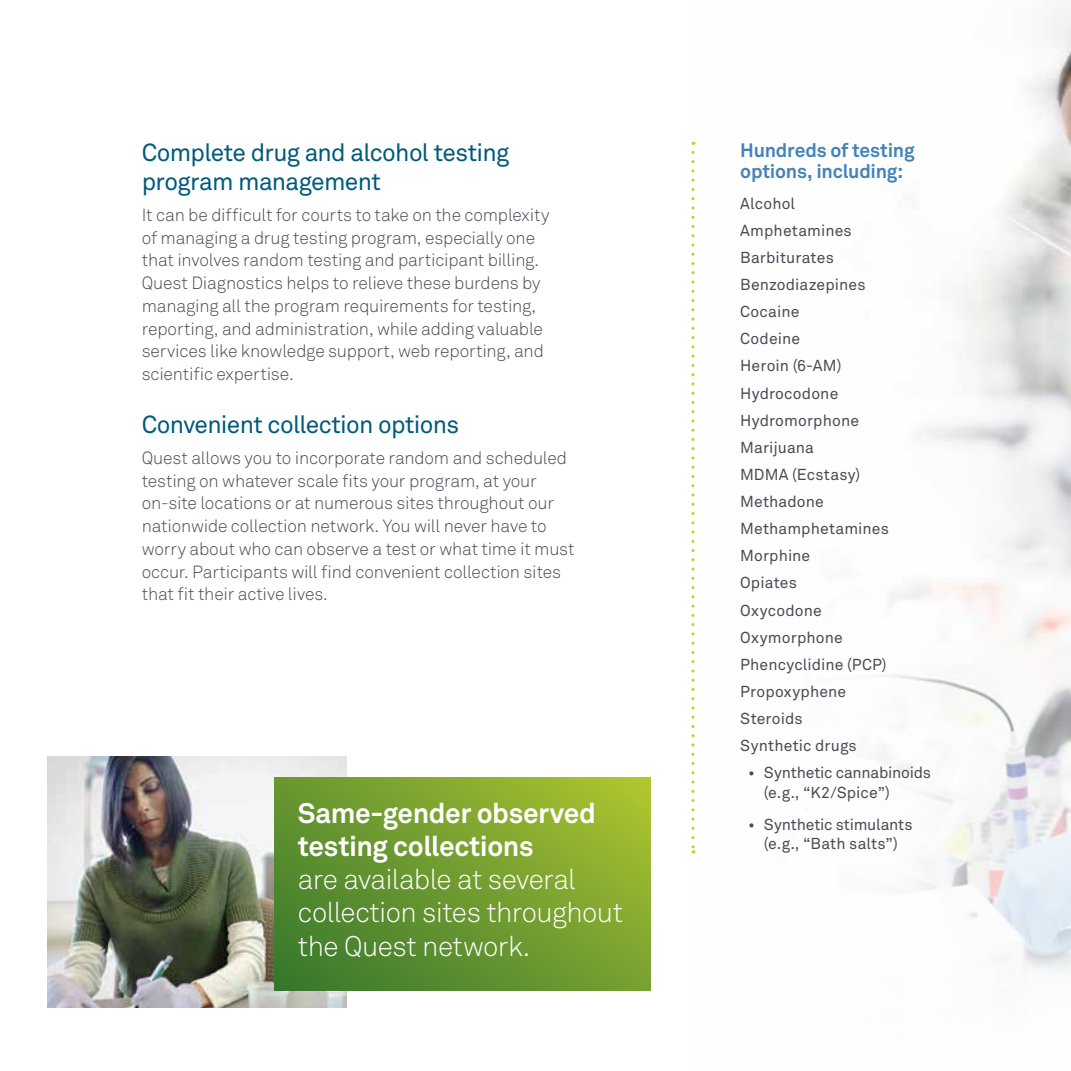
<style>
.page{position:relative;width:1071px;height:1071px;background:#fff}
.page>*{position:absolute;margin:0;border:0;box-sizing:border-box;transform-origin:0 0}
.t1{font:300 28px/33.2px "Akkurat Std";letter-spacing:-.02em;color:#fff}
.t2{font:700 28px/33.2px "Akkurat Std";letter-spacing:-.015em;color:#fff}
.t3{font:24.5px/29.4px "Akkurat Std";letter-spacing:-.03em;color:#005a7c}
.t4{font:700 19.25px/21px "Akkurat Std";letter-spacing:-.01em;color:#4483ba}
.t5{font:300 17.5px/22.8px "Akkurat Std";letter-spacing:-.01em;color:#474c55}
.t6{font:15.75px/27.1px "Akkurat Std";letter-spacing:.005em;color:#474c55}
</style>
<div class="page">
<img style="left:691px;top:7px;width:380px;height:964px">
<img style="left:47px;top:756px;width:299px;height:252px">
<svg style="left:691px;top:152px;width:4px;height:701px"></svg>
<svg style="left:274px;top:777px;width:376px;height:214px;background:#709c2f"></svg>
<h2 class="t3" style="left:142px;top:138px;width:369px">Complete drug and alcohol testing program management</h2>
<p class="t5" style="left:142px;top:203px;width:409px">It can be difficult for courts to take on the complexity of managing a drug testing program, especially one that involves random testing and participant billing.<br>Quest Diagnostics helps to relieve these burdens by managing all the program requirements for testing, reporting, and administration, while adding valuable services like knowledge support, web reporting, and scientific expertise.</p>
<h2 class="t3" style="left:142px;top:410px;width:319px">Convenient collection options</h2>
<p class="t5" style="left:142px;top:446px;width:434px">Quest allows you to incorporate random and scheduled testing on whatever scale fits your program, at your on-site locations or at numerous sites throughout our nationwide collection network. You will never have to worry about who can observe a test or what time it must occur. Participants will find convenient collection sites that fit their active lives.</p>
<h1 class="t2" style="left:298px;top:796px;width:299px">Same-gender observed testing collections</h1>
<h1 class="t1" style="left:298px;top:863px;width:327px">are available at several collection sites throughout the Quest network.</h1>
<p class="t4" style="left:740px;top:139px;width:176px">Hundreds of testing options, including:</p>
<p class="t6" style="left:740px;top:190px;width:150px">Alcohol<br>Amphetamines<br>Barbiturates<br>Benzodiazepines<br>Cocaine<br>Codeine<br>Heroin (6-AM)<br>Hydrocodone<br>Hydromorphone<br>Marijuana<br>MDMA (Ecstasy)<br>Methadone<br>Methamphetamines<br>Morphine<br>Opiates<br>Oxycodone<br>Oxymorphone<br>Phencyclidine (PCP)<br>Propoxyphene<br>Steroids<br>Synthetic drugs</p>
<p class="t6" style="left:764px;top:763px;width:169px;line-height:19.2px;text-indent:-16px">• Synthetic cannabinoids (e.g., “K2/Spice”)</p>
<p class="t6" style="left:748px;top:815px;width:166px;line-height:19.2px;text-align:center">• Synthetic stimulants (e.g., “Bath salts”)</p>
</div>
